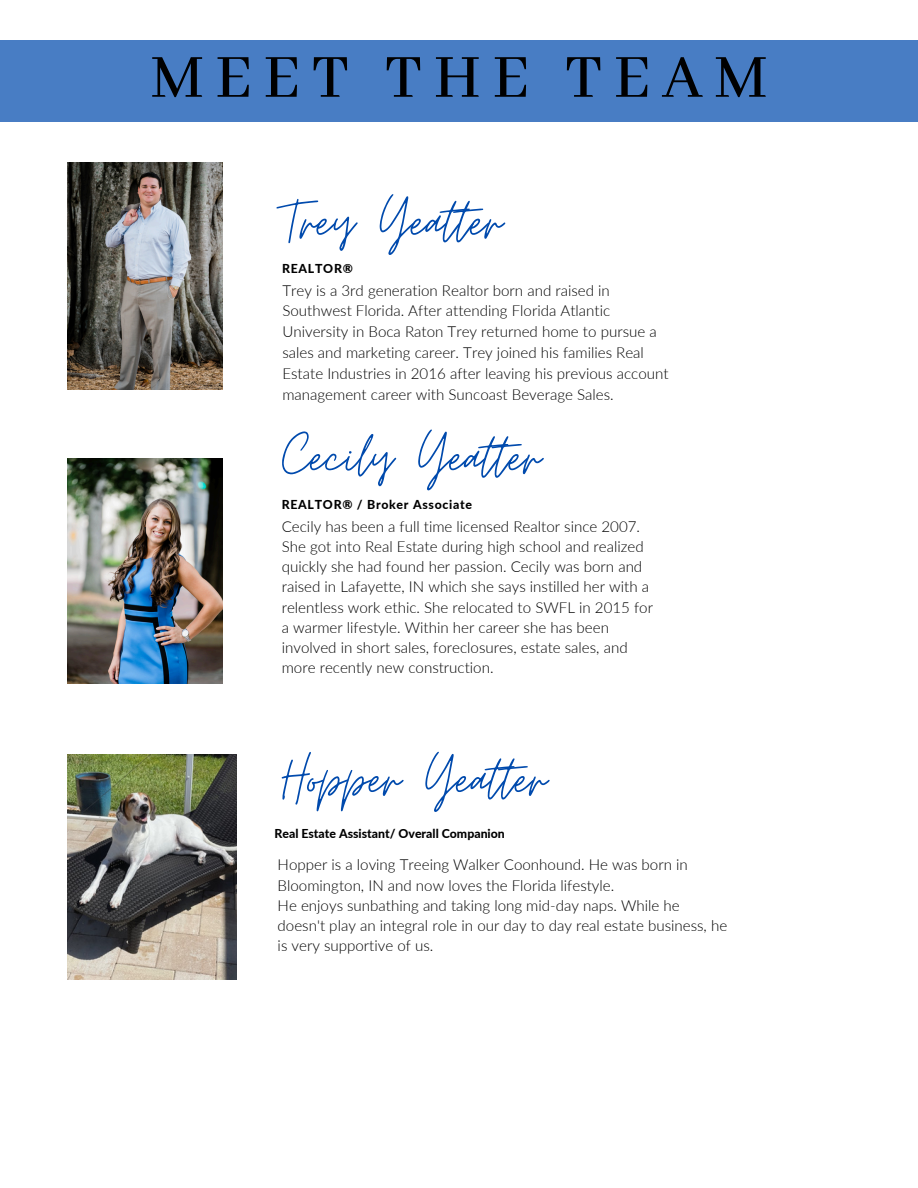
<style>
.page{position:relative;width:918px;height:1188px;background:#fff}
.page>*{position:absolute;margin:0;border:0;box-sizing:border-box;transform-origin:0 0}
.t1{font:500 67.5px "Abhaya Libre";letter-spacing:.17em;color:#000}
.t2{font:66.75px "Moon Time";color:#004aad}
.t3{font:66px "Moon Time";color:#004aad}
.t4{font:300 15.15px/20.2px "Lato";color:#000}
.t5{font:800 12.3px "Lato";color:#000}
.t6{font:800 12.3px "Lato";letter-spacing:.06em;color:#000}
</style>
<div class="page">
<div style="left:0;top:41px;width:918px;height:81px;background:#487dc4"></div>
<img style="left:67px;top:162px;width:156px;height:227px">
<img style="left:67px;top:459px;width:156px;height:225px">
<img style="left:67px;top:754px;width:169px;height:225px">
<h2 class="t1" style="left:151px;top:40px;width:618px">MEET THE TEAM</h2>
<p class="t2" style="left:282px;top:181px;width:221px">Trey Yeat er</p>
<p class="t6" style="left:282px;top:261px;width:72px">REALTOR®</p>
<h3 class="t4" style="left:282px;top:279px;width:388px;line-height:20.9px">Trey is a 3rd generation Realtor born and raised in Southwest Florida. After attending Florida Atlantic University in Boca Raton Trey returned home to pursue a sales and marketing career. Trey joined his families Real Estate Industries in 2016 after leaving his previous account management career with Suncoast Beverage Sales.</h3>
<h2 class="t2" style="left:282px;top:416px;width:260px">Cecily Yeat er</h2>
<h4 class="t6" style="left:282px;top:497px;width:192px">REALTOR® / Broker Associate</h4>
<h3 class="t4" style="left:282px;top:516px;width:373px">Cecily has been a full time licensed Realtor since 2007.<br>She got into Real Estate during high school and realized quickly she had found her passion. Cecily was born and raised in Lafayette, IN which she says instilled her with a relentless work ethic. She relocated to SWFL in 2015 for a warmer lifestyle. Within her career she has been involved in short sales, foreclosures, estate sales, and more recently new construction.</h3>
<p class="t3" style="left:282px;top:739px;width:266px">Hopper Yeat er</p>
<p class="t5" style="left:275px;top:825px;width:232px">Real Estate Assistant/ Overall Companion</p>
<h3 class="t4" style="left:278px;top:854px;width:451px">Hopper is a loving Treeing Walker Coonhound. He was born in Bloomington, IN and now loves the Florida lifestyle.<br>He enjoys sunbathing and taking long mid-day naps. While he doesn't play an integral role in our day to day real estate business, he is very supportive of us.</h3>
</div>
